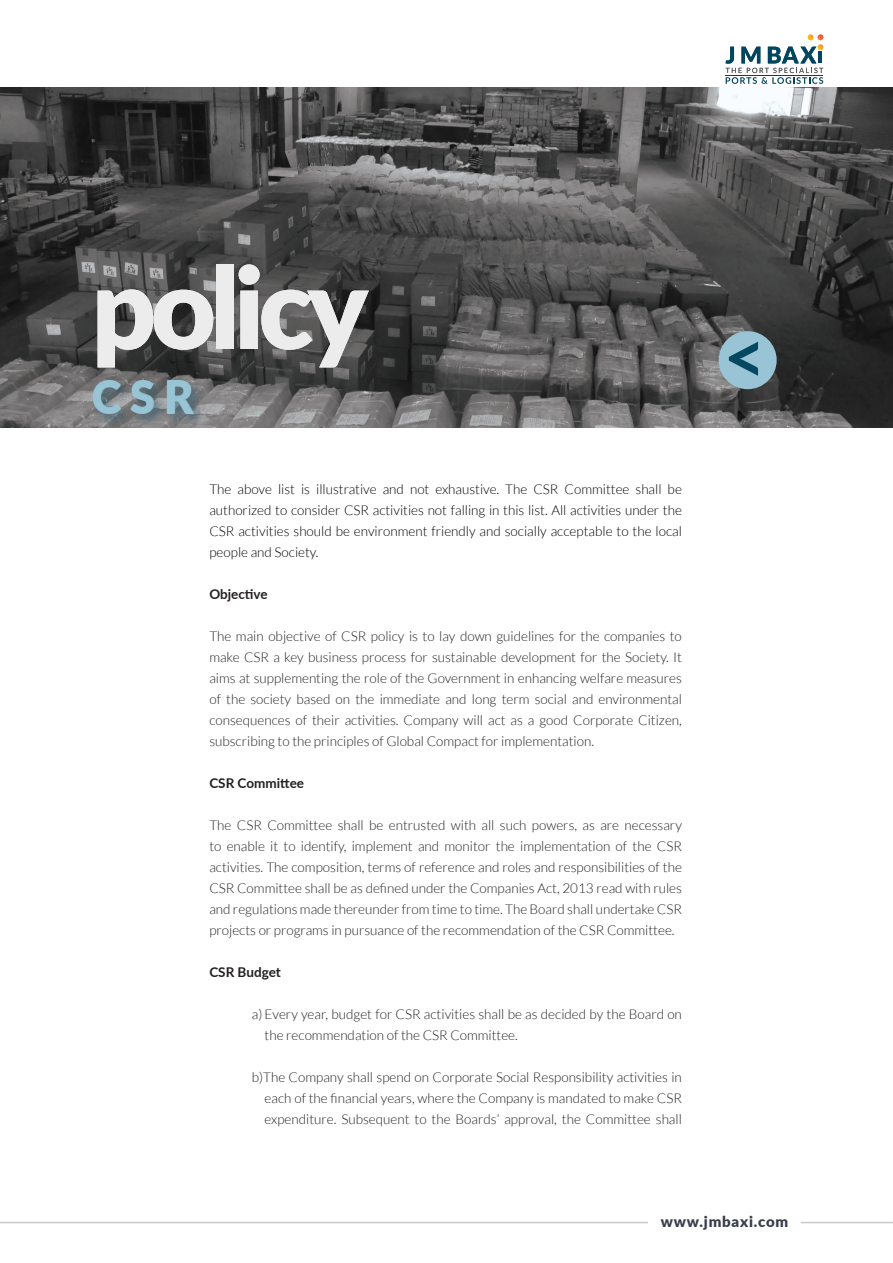
<style>
.page{position:relative;width:893px;height:1263px;background:#fff}
.page>*{position:absolute;margin:0;border:0;box-sizing:border-box;transform-origin:0 0}
.t1{font:900 112.5px "Lato";letter-spacing:-.05em;color:#ececec}
.t2{font:700 73.5px "Lato";color:#034761}
.t3{font:900 45px "Lato";color:#99c4d6}
.t4{font:900 15px "Lato";letter-spacing:.05em;color:#383e4a}
.t5{font:300 13.5px/21px "Lato";color:#231f20;text-align:justify}
.t6{font:300 13.5px/21px "Lato";color:#000;text-align:justify}
.t7{font:700 13.5px "Lato";color:#231f20}
</style>
<div class="page">
<img style="left:0;top:87px;width:893px;height:340px">
<div style="left:91px;top:377px;width:117px;height:50px;background:#034761;opacity:.25"></div>
<hr style="left:801px;top:1222px;width:92px;height:1px;background:#c8c8c7">
<hr style="left:0;top:1222px;width:648px;height:1px;background:#c8c8c7">
<svg style="left:726px;top:35px;width:97px;height:49px"></svg>
<div style="left:719px;top:331px;width:58px;height:58px;background:#99c4d6;border-radius:50%"></div>
<div style="left:91px;top:379px;width:116px;height:50px;background:#034761;opacity:.25"></div>
<h1 class="t1" style="left:92px;top:223px;width:278px">policy</h1>
<h3 class="t3" style="left:92px;top:364px;width:103px">CSR</h3>
<p class="t6" style="left:209px;top:479px;width:474px">The above list is illustrative and not exhaustive. The CSR Committee shall be authorized to consider CSR activities not falling in this list. All activities under the CSR activities should be environment friendly and socially acceptable to the local people and Society.</p>
<p class="t7" style="left:209px;top:584px;width:60px">Objective</p>
<p class="t5" style="left:209px;top:626px;width:474px">The main objective of CSR policy is to lay down guidelines for the companies to make CSR a key business process for sustainable development for the Society. It aims at supplementing the role of the Government in enhancing welfare measures of the society based on the immediate and long term social and environmental consequences of their activities. Company will act as a good Corporate Citizen, subscribing to the principles of Global Compact for implementation.</p>
<p class="t7" style="left:209px;top:773px;width:96px">CSR Committee</p>
<p class="t5" style="left:209px;top:815px;width:474px">The CSR Committee shall be entrusted with all such powers, as are necessary to enable it to identify, implement and monitor the implementation of the CSR activities. The composition, terms of reference and roles and responsibilities of the CSR Committee shall be as defined under the Companies Act, 2013 read with rules and regulations made thereunder from time to time. The Board shall undertake CSR projects or programs in pursuance of the recommendation of the CSR Committee.</p>
<p class="t7" style="left:209px;top:962px;width:73px">CSR Budget</p>
<p class="t5" style="left:265px;top:1004px;width:419px;text-indent:-13px">a) Every year, budget for CSR activities shall be as decided by the Board on the recommendation of the CSR Committee.</p>
<p class="t5" style="left:265px;top:1067px;width:419px;text-indent:-13px">b)The Company shall spend on Corporate Social Responsibility activities in each of the financial years, where the Company is mandated to make CSR expenditure. Subsequent to the Boards’ approval, the Committee shall</p>
<h2 class="t2" style="left:766px;top:415px;width:44px;rotate:-180deg">&gt;</h2>
<p class="t4" style="left:661px;top:1210px;width:129px">www.jmbaxi.com</p>
</div>
